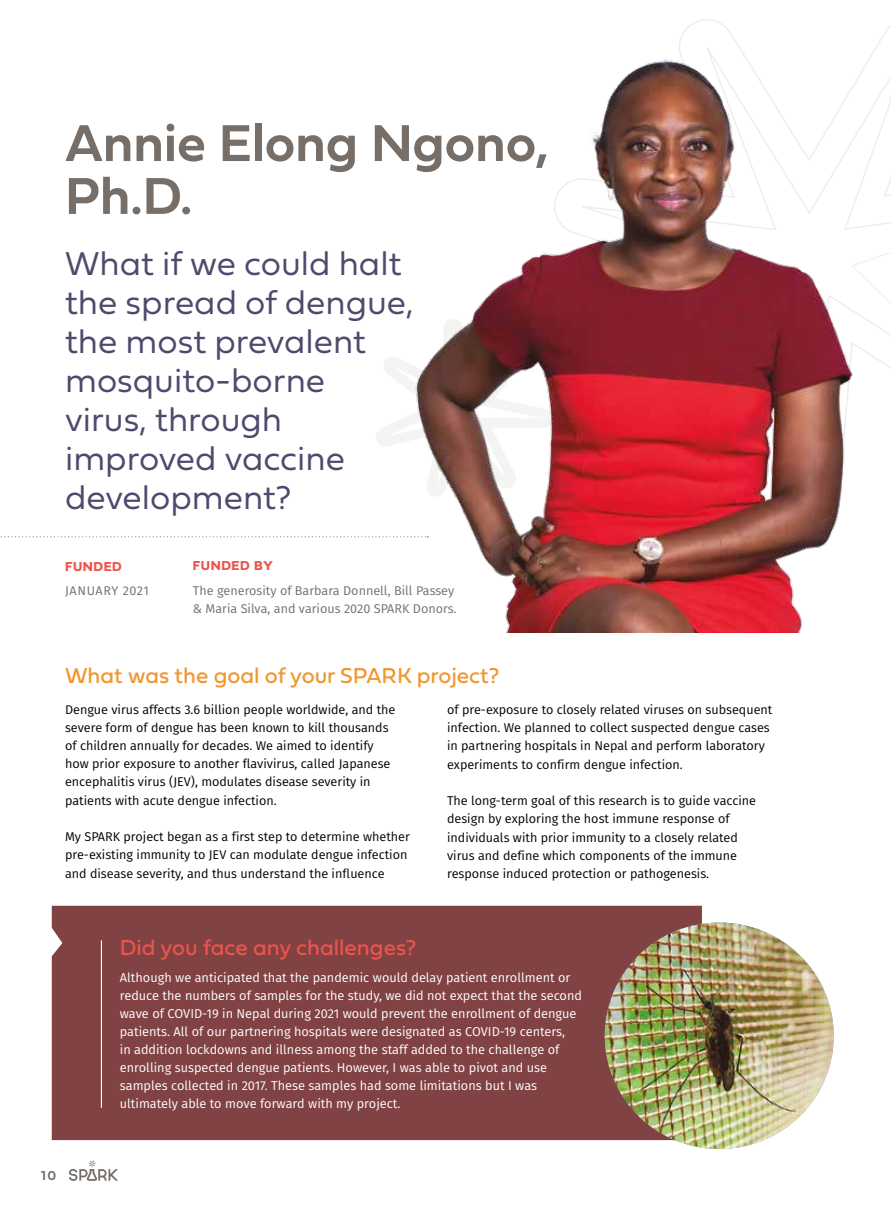
<style>
.page{position:relative;width:891px;height:1215px;background:#fff}
.page>*{position:absolute;margin:0;border:0;box-sizing:border-box;transform-origin:0 0}
.t1{font:54px/52.8px "Fieldwork Geo Demibold";color:#776e67}
.t2{font:34.5px/39px "Fieldwork Geo Light";color:#52486e}
.t3{font:22.5px "Fieldwork Geo Regular";color:#f19630}
.t4{font:22.5px "Fieldwork Geo Regular";color:#ed544b}
.t5{font:13.5px "Fieldwork Geo Bold";letter-spacing:.04em;color:#ed544b}
.t6{font:700 13.5px "Fieldwork Hum Demi";color:#776e67}
.t7{font:12.9px/18px "Fira Sans";color:#fff}
.t8{font:12.6px/18.3px "Fira Sans";color:#000}
.t9{font:12.6px/18px "Fira Sans";color:#776e67}
.t10{font:12.6px "Fira Sans";letter-spacing:.04em;color:#776e67}
</style>
<div class="page">
<div style="left:52px;top:906px;width:650px;height:234px;background:#814244"></div>
<svg style="left:376px;top:357px;width:33px;height:89px"></svg>
<svg style="left:69px;top:1161px;width:49px;height:20px"></svg>
<img style="left:605px;top:922px;width:229px;height:227px">
<hr style="left:101px;top:940px;width:1px;height:168px;background:#fff">
<svg style="left:0;top:536px;width:409px;height:1px"></svg>
<img style="left:409px;top:19px;width:445px;height:613px">
<svg style="left:843px;top:19px;width:48px;height:212px"></svg>
<h1 class="t1" style="left:65px;top:114px;width:485px">Annie Elong Ngono,<br>Ph.D.</h1>
<h2 class="t2" style="left:65px;top:242px;width:350px">What if we could halt the spread of dengue, the most prevalent mosquito-borne virus, through improved vaccine development?</h2>
<p class="t5" style="left:65px;top:555px;width:58px">FUNDED</p>
<p class="t10" style="left:65px;top:582px;width:85px">JANUARY 2021</p>
<p class="t5" style="left:193px;top:555px;width:82px">FUNDED BY</p>
<p class="t9" style="left:193px;top:581px;width:265px">The generosity of Barbara Donnell, Bill Passey &amp; Maria Silva, and various 2020 SPARK Donors.</p>
<h3 class="t3" style="left:65px;top:657px;width:436px">What was the goal of your SPARK project?</h3>
<p class="t8" style="left:65px;top:700px;width:332px">Dengue virus affects 3.6 billion people worldwide, and the severe form of dengue has been known to kill thousands of children annually for decades. We aimed to identify how prior exposure to another flavivirus, called Japanese encephalitis virus (JEV), modulates disease severity in patients with acute dengue infection.</p>
<p class="t8" style="left:65px;top:827px;width:346px">My SPARK project began as a first step to determine whether pre-existing immunity to JEV can modulate dengue infection and disease severity, and thus understand the influence</p>
<p class="t8" style="left:447px;top:700px;width:327px">of pre-exposure to closely related viruses on subsequent infection. We planned to collect suspected dengue cases in partnering hospitals in Nepal and perform laboratory experiments to confirm dengue infection.</p>
<p class="t8" style="left:447px;top:791px;width:311px">The long-term goal of this research is to guide vaccine design by exploring the host immune response of individuals with prior immunity to a closely related virus and define which components of the immune response induced protection or pathogenesis.</p>
<h3 class="t4" style="left:120px;top:930px;width:298px">Did you face any challenges?</h3>
<p class="t7" style="left:120px;top:968px;width:464px">Although we anticipated that the pandemic would delay patient enrollment or reduce the numbers of samples for the study, we did not expect that the second wave of COVID-19 in Nepal during 2021 would prevent the enrollment of dengue patients. All of our partnering hospitals were designated as COVID-19 centers,<br>in addition lockdowns and illness among the staff added to the challenge of enrolling suspected dengue patients. However, I was able to pivot and use samples collected in 2017. These samples had some limitations but I was ultimately able to move forward with my project.</p>
<p class="t6" style="left:41px;top:1165px;width:17px">10</p>
</div>
